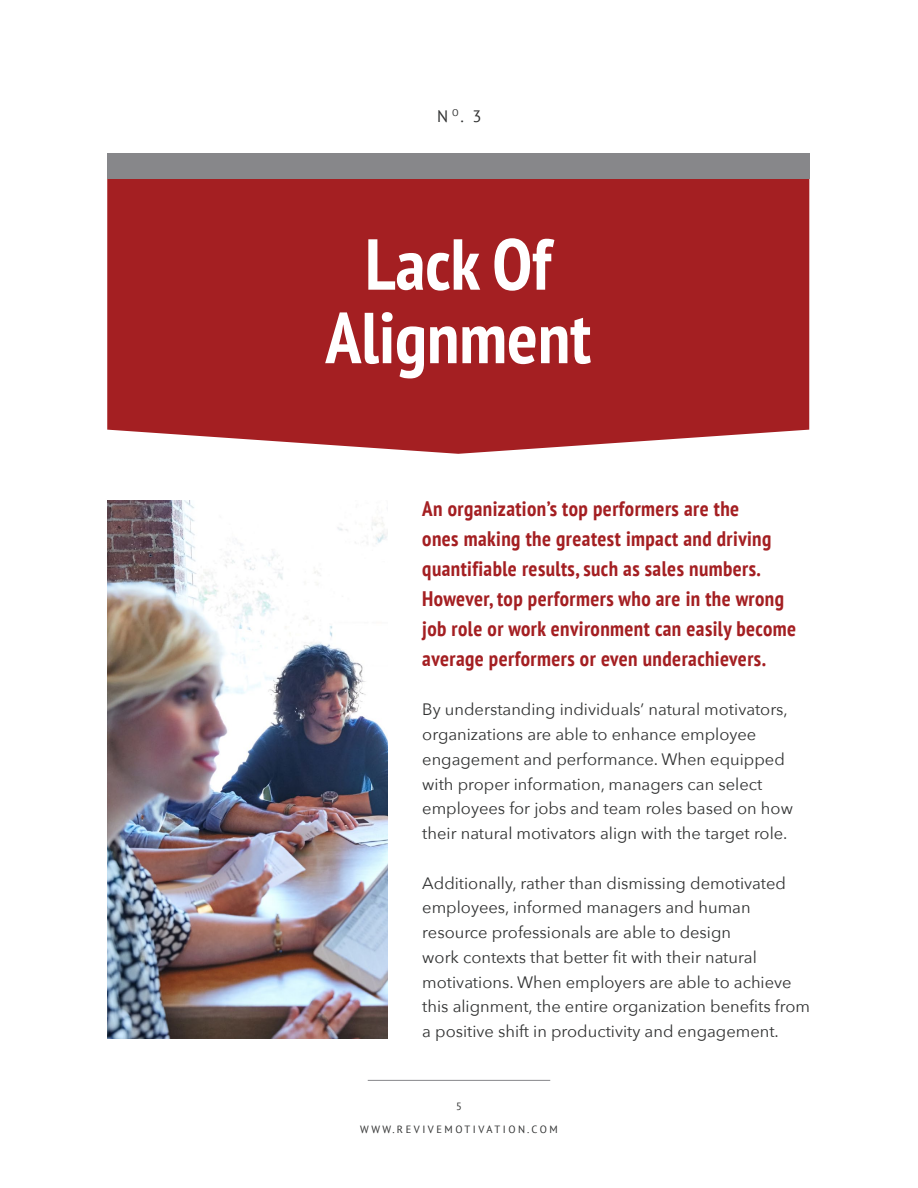
<style>
.page{position:relative;width:918px;height:1188px;background:#fff}
.page>*{position:absolute;margin:0;border:0;box-sizing:border-box;transform-origin:0 0}
.t1{font:700 condensed 72px/73.5px "PT Sans";color:#fff;text-align:center}
.t2{font:700 condensed 21px/30px "PT Sans";letter-spacing:.02em;color:#a41f22}
.t3{font:16.5px/24.8px "Avenir Next";color:#313232}
.t4{font:16.5px "PT Sans";color:#313232}
.t5{font:10.5px/22.8px "PT Sans";letter-spacing:.24em;color:#313232;text-align:center}
</style>
<div class="page">
<hr style="left:368px;top:1080px;width:182px;height:1px;background:#87878a">
<div style="left:107px;top:179px;width:702px;height:275px;background:#a41f22"></div>
<div style="left:107px;top:153px;width:702px;height:26px;background:#87878a"></div>
<img style="left:107px;top:500px;width:281px;height:539px">
<p class="t4" style="left:437px;top:106px;width:46px">N<sup>O</sup>. 3</p>
<h1 class="t1" style="left:325px;top:226px;width:267px">Lack Of<br>Alignment</h1>
<p class="t2" style="left:422px;top:493px;width:375px">An organization’s top performers are the<br>ones making the greatest impact and driving quantifiable results, such as sales numbers.<br>However, top performers who are in the wrong job role or work environment can easily become average performers or even underachievers.</p>
<p class="t3" style="left:422px;top:696px;width:372px">By understanding individuals’ natural motivators, organizations are able to enhance employee engagement and performance. When equipped with proper information, managers can select employees for jobs and team roles based on how their natural motivators align with the target role.</p>
<p class="t3" style="left:422px;top:870px;width:389px">Additionally, rather than dismissing demotivated employees, informed managers and human resource professionals are able to design<br>work contexts that better fit with their natural motivations. When employers are able to achieve this alignment, the entire organization benefits from a positive shift in productivity and engagement.</p>
<p class="t5" style="left:360px;top:1095px;width:199px">5<br>WWW.REVIVEMOTIVATION.COM</p>
</div>
